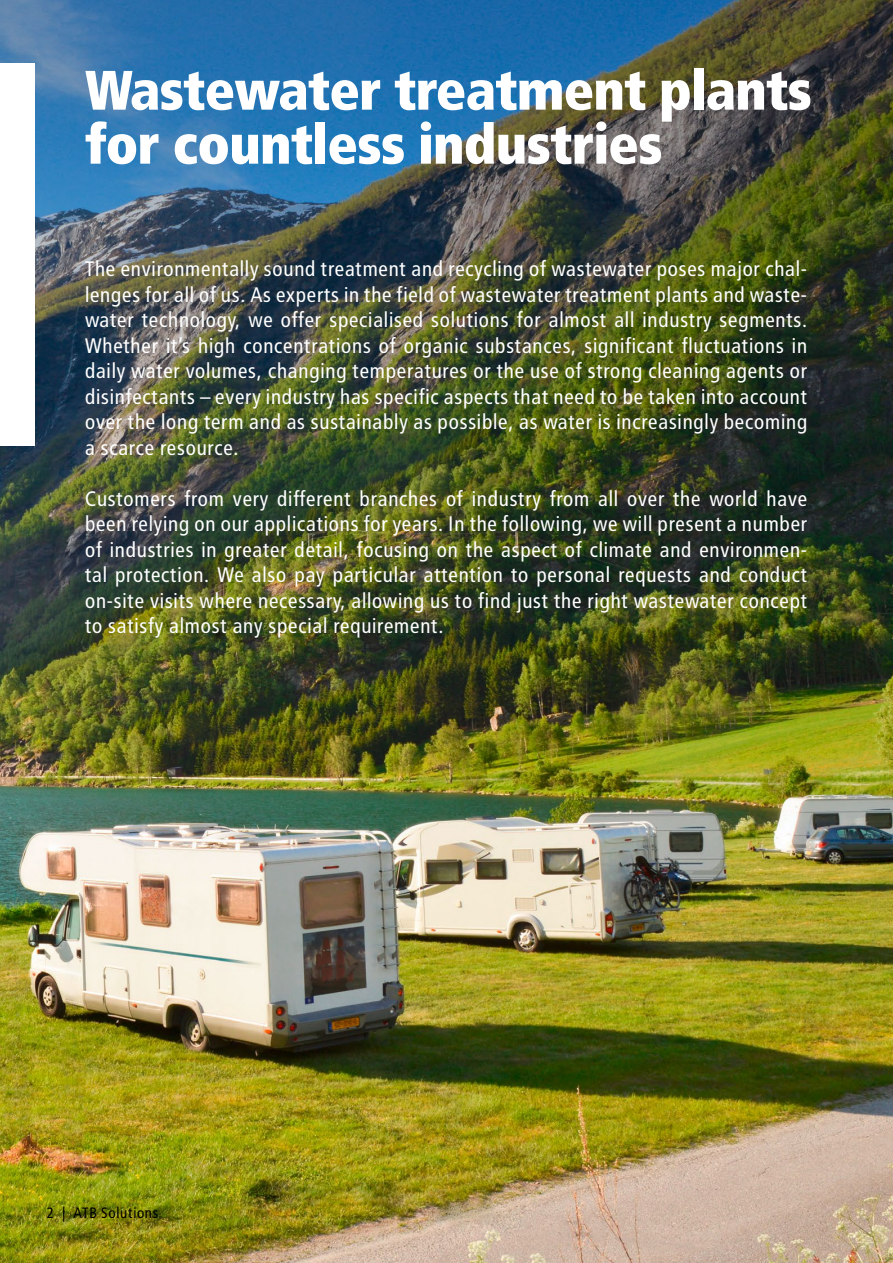
<style>
.page{position:relative;width:893px;height:1263px;background:#fff}
.page>*{position:absolute;margin:0;border:0;box-sizing:border-box;transform-origin:0 0}
.t1{font:55.5px/54px "BVG Fett";letter-spacing:-.02em;color:#fff}
.t2{font:21px/25.5px "BVG Normal";color:#fff;text-align:justify}
.t3{font:15px "BVG Normal";letter-spacing:.005em;color:#000}
</style>
<div class="page">
<img style="left:0;top:0;width:893px;height:1263px">
<div style="left:0;top:63px;width:34px;height:382px;background:#fff"></div>
<h1 class="t1" style="left:85px;top:63px;width:729px">Wastewater treatment plants for countless industries</h1>
<p class="t2" style="left:85px;top:256px;width:724px">The environmentally sound treatment and recycling of wastewater poses major chal&shy;lenges for all of us. As experts in the field of wastewater treatment plants and waste&shy;water technology, we offer specialised solutions for almost all industry segments.<br>Whether it’s high concentrations of organic substances, significant fluctuations in daily water volumes, changing temperatures or the use of strong cleaning agents or disinfectants – every industry has specific aspects that need to be taken into account over the long term and as sustainably as possible, as water is increasingly becoming a scarce resource.</p>
<p class="t2" style="left:85px;top:486px;width:724px">Customers from very different branches of industry from all over the world have been relying on our applications for years. In the following, we will present a number of industries in greater detail, focusing on the aspect of climate and environmen&shy;tal protection. We also pay particular attention to personal requests and conduct on-site visits where necessary, allowing us to find just the right wastewater concept to satisfy almost any special requirement.</p>
<p class="t3" style="left:47px;top:1204px;width:114px">2 | ATB Solutions</p>
</div>
